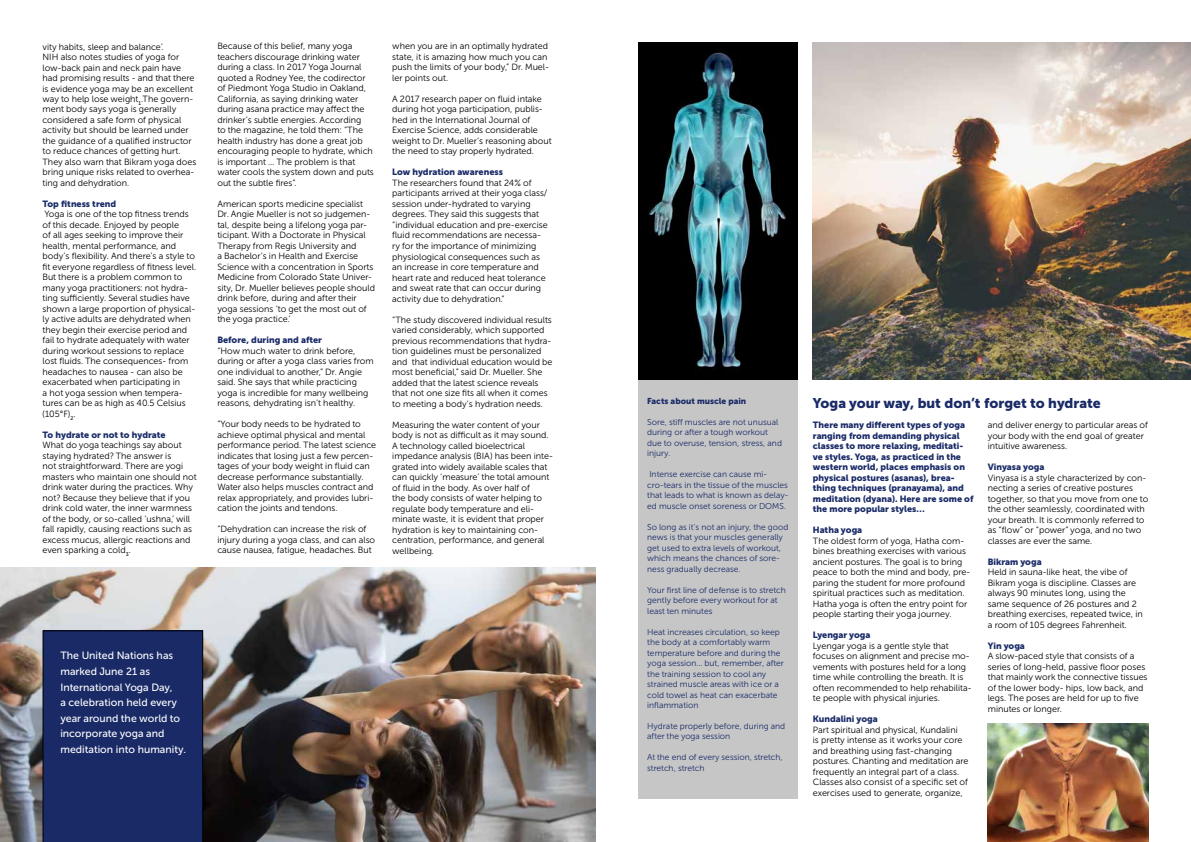
<style>
.page{position:relative;width:1191px;height:842px;background:#fff}
.page>*{position:absolute;margin:0;border:0;box-sizing:border-box;transform-origin:0 0}
.t1{font:14px "Museo Sans Cyrl 900";color:#192a67}
.t2{font:10.5px/15.5px "Museo Sans Cyrl 500";color:#fff}
.t3{font:9px/10.5px "Museo Sans Cyrl 300";color:#000}
.t4{font:9px/10.5px "Museo Sans Cyrl 900";color:#192a67}
.t5{font:8.5px/10.5px "Museo Sans Cyrl 300";color:#192a67}
.t6{font:8.5px "Museo Sans Cyrl 900";color:#192a67}
</style>
<div class="page">
<img style="left:0;top:567px;width:595px;height:275px">
<div style="left:638px;top:43px;width:159px;height:756px;background:#c6c6c6"></div>
<img style="left:638px;top:43px;width:159px;height:337px">
<img style="left:813px;top:43px;width:378px;height:337px">
<div style="left:43px;top:630px;width:160px;height:212px;background:#192a67"></div>
<img style="left:987px;top:724px;width:161px;height:118px">
<p class="t3" style="left:43px;top:41px;width:155px">vity habits, sleep and balance’.<br>NIH also notes studies of yoga for low-back pain and neck pain have had promising results - and that there is evidence yoga may be an excellent way to help lose weight<sub>1</sub>.The govern&shy;ment body says yoga is generally considered a safe form of physical activity but should be learned under the guidance of a qualified instructor to reduce chances of getting hurt.<br>They also warn that Bikram yoga does bring unique risks related to overhea&shy;ting and dehydration.</p>
<p class="t4" style="left:43px;top:198px;width:75px">Top fitness trend</p>
<p class="t3" style="left:43px;top:209px;width:155px">Yoga is one of the top fitness trends of this decade. Enjoyed by people<br>of all ages seeking to improve their health, mental performance, and body’s flexibility. And there’s a style to fit everyone regardless of fitness level.<br>But there is a problem common to many yoga practitioners: not hydra&shy;ting sufficiently. Several studies have shown a large proportion of physical&shy;ly active adults are dehydrated when they begin their exercise period and fail to hydrate adequately with water during workout sessions to replace lost fluids. The consequences- from headaches to nausea - can also be exacerbated when participating in<br>a hot yoga session when tempera&shy;tures can be as high as 40.5 Celsius (105°F)<sub>2</sub>.</p>
<p class="t4" style="left:43px;top:429px;width:125px">To hydrate or not to hydrate</p>
<p class="t3" style="left:43px;top:440px;width:156px">What do yoga teachings say about staying hydrated? The answer is<br>not straightforward. There are yogi masters who maintain one should not drink water during the practices. Why not? Because they believe that if you drink cold water, the inner warmness of the body, or so-called ‘ushna,’ will fall rapidly, causing reactions such as excess mucus, allergic reactions and even sparking a cold<sub>3</sub>.</p>
<p class="t2" style="left:60px;top:648px;width:127px">The United Nations has marked June 21 as<br>International Yoga Day,<br>a celebration held every year around the world to incorporate yoga and meditation into humanity.</p>
<p class="t3" style="left:217px;top:41px;width:158px">Because of this belief, many yoga teachers discourage drinking water during a class. In 2017 Yoga Journal quoted a Rodney Yee, the codirector of Piedmont Yoga Studio in Oakland, California, as saying drinking water during asana practice may affect the drinker’s subtle energies. According<br>to the magazine, he told them: “The health industry has done a great job encouraging people to hydrate, which is important … The problem is that water cools the system down and puts out the subtle fires”.</p>
<p class="t3" style="left:217px;top:199px;width:159px">American sports medicine specialist Dr. Angie Mueller is not so judgemen&shy;tal, despite being a lifelong yoga par&shy;ticipant. With a Doctorate in Physical Therapy from Regis University and<br>a Bachelor’s in Health and Exercise Science with a concentration in Sports Medicine from Colorado State Univer&shy;sity, Dr. Mueller believes people should drink before, during and after their yoga sessions ‘to get the most out of the yoga practice.’</p>
<p class="t4" style="left:217px;top:335px;width:106px">Before, during and after</p>
<p class="t3" style="left:217px;top:346px;width:158px">“How much water to drink before, during or after a yoga class varies from one individual to another,” Dr. Angie said. She says that while practicing yoga is incredible for many wellbeing reasons, dehydrating isn’t healthy.</p>
<p class="t3" style="left:217px;top:419px;width:160px">“Your body needs to be hydrated to achieve optimal physical and mental performance period. The latest science indicates that losing just a few percen&shy;tages of your body weight in fluid can decrease performance substantially.<br>Water also helps muscles contract and relax appropriately, and provides lubri&shy;cation the joints and tendons.</p>
<p class="t3" style="left:217px;top:524px;width:159px">“Dehydration can increase the risk of injury during a yoga class, and can also cause nausea, fatigue, headaches. But</p>
<p class="t3" style="left:392px;top:41px;width:158px">when you are in an optimally hydrated state, it is amazing how much you can push the limits of your body,” Dr. Muel&shy;ler points out.</p>
<p class="t3" style="left:392px;top:94px;width:161px">A 2017 research paper on fluid intake during hot yoga participation, publis&shy;hed in the International Journal of Exercise Science, adds considerable weight to Dr. Mueller’s reasoning about the need to stay properly hydrated.</p>
<p class="t4" style="left:392px;top:167px;width:112px">Low hydration awareness</p>
<p class="t3" style="left:392px;top:178px;width:157px">The researchers found that 24% of participants arrived at their yoga class/ session under-hydrated to varying degrees. They said this suggests that “individual education and pre-exercise fluid recommendations are necessa&shy;ry for the importance of minimizing physiological consequences such as an increase in core temperature and heart rate and reduced heat tolerance and sweat rate that can occur during activity due to dehydration.”</p>
<p class="t3" style="left:392px;top:314px;width:162px">“The study discovered individual results varied considerably, which supported previous recommendations that hydra&shy;tion guidelines must be personalized and that individual education would be most beneficial,” said Dr. Mueller. She added that the latest science reveals that not one size fits all when it comes to meeting a body’s hydration needs.</p>
<p class="t3" style="left:392px;top:419px;width:162px">Measuring the water content of your body is not as difficult as it may sound.<br>A technology called bioelectrical impedance analysis (BIA) has been inte&shy;grated into widely available scales that can quickly ‘measure’ the total amount of fluid in the body. As over half of<br>the body consists of water helping to regulate body temperature and eli&shy;minate waste, it is evident that proper hydration is key to maintaining con&shy;centration, performance, and general wellbeing.</p>
<p class="t4" style="left:813px;top:420px;width:162px">There many different types of yoga ranging from demanding physical classes to more relaxing, meditati&shy;ve styles. Yoga, as practiced in the western world, places emphasis on physical postures (asanas), brea&shy;thing techniques (pranayama), and meditation (dyana). Here are some of the more popular styles…</p>
<h1 class="t1" style="left:813px;top:395px;width:289px">Yoga your way, but don’t forget to hydrate</h1>
<p class="t6" style="left:647px;top:396px;width:100px">Facts about muscle pain</p>
<p class="t5" style="left:647px;top:416px;width:136px">Sore, stiff muscles are not unusual during or after a tough workout due to overuse, tension, stress, and injury.</p>
<p class="t5" style="left:647px;top:469px;width:143px">Intense exercise can cause mi&shy;cro-tears in the tissue of the muscles that leads to what is known as delay&shy;ed muscle onset soreness or DOMS.</p>
<p class="t5" style="left:647px;top:521px;width:143px">So long as it’s not an injury, the good news is that your muscles generally get used to extra levels of workout, which means the chances of sore&shy;ness gradually decrease.</p>
<p class="t5" style="left:647px;top:584px;width:140px">Your first line of defense is to stretch gently before every workout for at least ten minutes</p>
<p class="t5" style="left:647px;top:626px;width:138px">Heat increases circulation, so keep the body at a comfortably warm temperature before and during the yoga session… but, remember, after the training session to cool any strained muscle areas with ice or a cold towel as heat can exacerbate inflammation</p>
<p class="t5" style="left:647px;top:721px;width:140px">Hydrate properly before, during and after the yoga session</p>
<p class="t5" style="left:647px;top:752px;width:137px">At the end of every session, stretch, stretch, stretch</p>
<p class="t3" style="left:987px;top:420px;width:162px">and deliver energy to particular areas of your body with the end goal of greater intuitive awareness.</p>
<p class="t4" style="left:987px;top:462px;width:58px">Vinyasa yoga</p>
<p class="t3" style="left:987px;top:472px;width:162px">Vinyasa is a style characterized by con&shy;necting a series of creative postures together, so that you move from one to the other seamlessly, coordinated with your breath. It is commonly referred to as “flow” or “power” yoga, and no two classes are ever the same.</p>
<p class="t4" style="left:987px;top:556px;width:55px">Bikram yoga</p>
<p class="t3" style="left:987px;top:567px;width:157px">Held in sauna-like heat, the vibe of Bikram yoga is discipline. Classes are always 90 minutes long, using the same sequence of 26 postures and 2 breathing exercises, repeated twice, in a room of 105 degrees Fahrenheit.</p>
<p class="t4" style="left:987px;top:640px;width:39px">Yin yoga</p>
<p class="t3" style="left:987px;top:651px;width:161px">A slow-paced style that consists of a series of long-held, passive floor poses that mainly work the connective tissues of the lower body- hips, low back, and legs. The poses are held for up to five minutes or longer.</p>
<p class="t4" style="left:813px;top:525px;width:51px">Hatha yoga</p>
<p class="t3" style="left:813px;top:535px;width:159px">The oldest form of yoga, Hatha com&shy;bines breathing exercises with various ancient postures. The goal is to bring peace to both the mind and body, pre&shy;paring the student for more profound spiritual practices such as meditation.<br>Hatha yoga is often the entry point for people starting their yoga journey.</p>
<p class="t4" style="left:813px;top:630px;width:59px">Lyengar yoga</p>
<p class="t3" style="left:813px;top:640px;width:160px">Lyengar yoga is a gentle style that focuses on alignment and precise mo&shy;vements with postures held for a long time while controlling the breath. It is often recommended to help rehabilita&shy;te people with physical injuries.</p>
<p class="t4" style="left:813px;top:714px;width:66px">Kundalini yoga</p>
<p class="t3" style="left:813px;top:724px;width:157px">Part spiritual and physical, Kundalini<br>is pretty intense as it works your core and breathing using fast-changing postures. Chanting and meditation are frequently an integral part of a class.<br>Classes also consist of a specific set of exercises used to generate, organize,</p>
</div>
